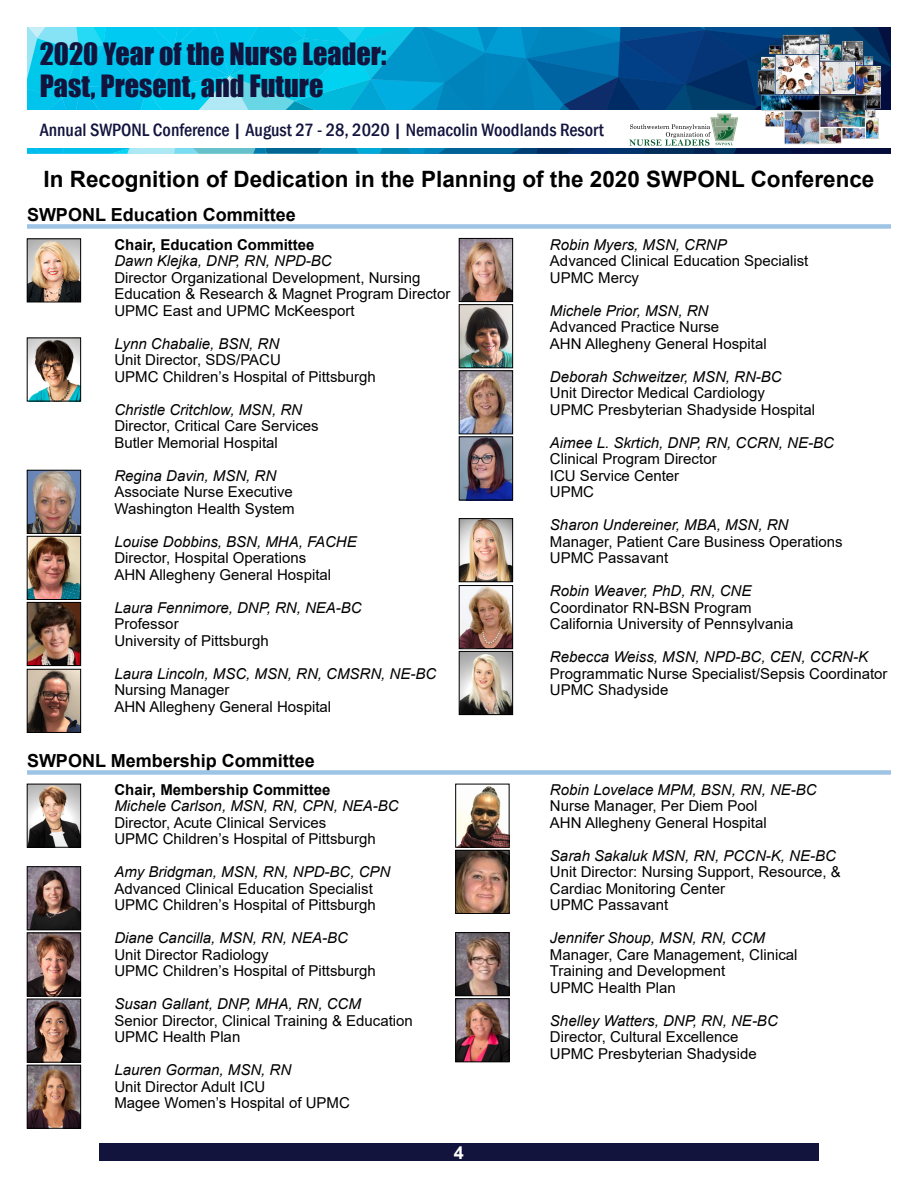
<style>
.page{position:relative;width:918px;height:1188px;background:#fff}
.page>*{position:absolute;margin:0;border:0;box-sizing:border-box;transform-origin:0 0}
.t1{font:28.2px/32.4px "Impact";color:#12143e}
.t2{font:700 22.5px "Arial";color:#000}
.t3{font:500 condensed 18.3px "Franklin Gothic";color:#12143e}
.t4{font:700 18px "Arial";color:#000}
.t5{font:700 18px "Arial";color:#fff}
.t6{font:15px/16.5px "Arial";color:#000}
.t7{font:italic 15px "Arial";color:#000}
.t8{font:700 15px "Arial";color:#000}
</style>
<div class="page">
<svg style="left:27px;top:27px;width:864px;height:127px"></svg>
<img style="left:715px;top:113px;width:19px;height:1px">
<img style="left:715px;top:118px;width:19px;height:9px">
<img style="left:715px;top:114px;width:19px;height:4px">
<img style="left:755px;top:31px;width:130px;height:116px">
<div style="left:99px;top:1144px;width:720px;height:17px;background:#12143d"></div>
<div style="left:27px;top:224px;width:864px;height:5px;background:#9ec4e5"></div>
<img style="left:29px;top:340px;width:50px;height:59px">
<img style="left:29px;top:241px;width:50px;height:59px">
<div style="left:27px;top:239px;width:54px;height:63px;border:1px solid #000"></div>
<img style="left:29px;top:472px;width:50px;height:60px">
<div style="left:27px;top:470px;width:54px;height:64px;border:1px solid #000"></div>
<img style="left:29px;top:538px;width:50px;height:60px">
<div style="left:27px;top:536px;width:54px;height:64px;border:1px solid #000"></div>
<img style="left:29px;top:604px;width:50px;height:60px">
<div style="left:27px;top:602px;width:54px;height:64px;border:1px solid #000"></div>
<img style="left:29px;top:671px;width:50px;height:60px">
<div style="left:27px;top:669px;width:54px;height:64px;border:1px solid #000"></div>
<img style="left:461px;top:240px;width:50px;height:60px">
<div style="left:459px;top:238px;width:54px;height:64px;border:1px solid #000"></div>
<img style="left:461px;top:306px;width:50px;height:60px">
<div style="left:459px;top:304px;width:54px;height:64px;border:1px solid #000"></div>
<img style="left:461px;top:373px;width:50px;height:59px">
<div style="left:459px;top:371px;width:54px;height:63px;border:1px solid #000"></div>
<img style="left:461px;top:439px;width:50px;height:59px">
<div style="left:459px;top:437px;width:54px;height:63px;border:1px solid #000"></div>
<img style="left:461px;top:520px;width:50px;height:60px">
<div style="left:459px;top:518px;width:54px;height:64px;border:1px solid #000"></div>
<img style="left:461px;top:587px;width:50px;height:60px">
<div style="left:459px;top:585px;width:54px;height:64px;border:1px solid #000"></div>
<img style="left:461px;top:653px;width:50px;height:60px">
<div style="left:459px;top:651px;width:54px;height:64px;border:1px solid #000"></div>
<div style="left:27px;top:770px;width:864px;height:5px;background:#9ec4e5"></div>
<img style="left:29px;top:869px;width:50px;height:59px">
<div style="left:27px;top:867px;width:54px;height:63px;border:1px solid #000"></div>
<img style="left:29px;top:786px;width:50px;height:59px">
<div style="left:27px;top:784px;width:54px;height:63px;border:1px solid #000"></div>
<img style="left:29px;top:935px;width:50px;height:59px">
<div style="left:27px;top:933px;width:54px;height:63px;border:1px solid #000"></div>
<img style="left:29px;top:1001px;width:50px;height:59px">
<div style="left:27px;top:999px;width:54px;height:63px;border:1px solid #000"></div>
<img style="left:29px;top:1067px;width:50px;height:59px">
<div style="left:27px;top:1065px;width:54px;height:63px;border:1px solid #000"></div>
<img style="left:457px;top:786px;width:50px;height:59px">
<div style="left:455px;top:784px;width:54px;height:63px;border:1px solid #000"></div>
<img style="left:457px;top:852px;width:50px;height:60px">
<div style="left:455px;top:850px;width:54px;height:64px;border:1px solid #000"></div>
<img style="left:457px;top:934px;width:50px;height:60px">
<div style="left:455px;top:932px;width:54px;height:64px;border:1px solid #000"></div>
<img style="left:457px;top:1000px;width:50px;height:60px">
<div style="left:455px;top:998px;width:54px;height:64px;border:1px solid #000"></div>
<h1 class="t1" style="left:40px;top:37px;width:348px">2020 Year of the Nurse Leader:<br>Past, Present, and Future</h1>
<p class="t3" style="left:40px;top:118px;width:566px">Annual SWPONL Conference | August 27 - 28, 2020 | Nemacolin Woodlands Resort</p>
<h2 class="t2" style="left:44px;top:163px;width:832px">In Recognition of Dedication in the Planning of the 2020 SWPONL Conference</h2>
<p class="t4" style="left:27px;top:202px;width:270px">SWPONL Education Committee</p>
<p class="t8" style="left:114px;top:234px;width:202px">Chair, Education Committee</p>
<p class="t7" style="left:114px;top:251px;width:219px">Dawn Klejka, DNP, RN, NPD-BC</p>
<p class="t6" style="left:114px;top:269px;width:337px">Director Organizational Development, Nursing<br>Education &amp; Research &amp; Magnet Program Director<br>UPMC East and UPMC McKeesport</p>
<p class="t7" style="left:114px;top:334px;width:166px">Lynn Chabalie, BSN, RN</p>
<p class="t6" style="left:114px;top:351px;width:263px">Unit Director, SDS/PACU<br>UPMC Children’s Hospital of Pittsburgh</p>
<p class="t7" style="left:114px;top:400px;width:189px">Christle Critchlow, MSN, RN</p>
<p class="t6" style="left:114px;top:417px;width:206px">Director, Critical Care Services<br>Butler Memorial Hospital</p>
<p class="t7" style="left:114px;top:466px;width:163px">Regina Davin, MSN, RN</p>
<p class="t6" style="left:114px;top:483px;width:182px">Associate Nurse Executive<br>Washington Health System</p>
<p class="t7" style="left:114px;top:532px;width:244px">Louise Dobbins, BSN, MHA, FACHE</p>
<p class="t6" style="left:114px;top:549px;width:218px">Director, Hospital Operations<br>AHN Allegheny General Hospital</p>
<p class="t7" style="left:114px;top:598px;width:249px">Laura Fennimore, DNP, RN, NEA-BC</p>
<p class="t6" style="left:114px;top:615px;width:156px">Professor<br>University of Pittsburgh</p>
<p class="t7" style="left:114px;top:664px;width:323px">Laura Lincoln, MSC, MSN, RN, CMSRN, NE-BC</p>
<p class="t6" style="left:114px;top:681px;width:218px">Nursing Manager<br>AHN Allegheny General Hospital</p>
<p class="t7" style="left:550px;top:235px;width:178px">Robin Myers, MSN, CRNP</p>
<p class="t6" style="left:550px;top:252px;width:260px">Advanced Clinical Education Specialist<br>UPMC Mercy</p>
<p class="t7" style="left:550px;top:301px;width:160px">Michele Prior, MSN, RN</p>
<p class="t6" style="left:550px;top:318px;width:218px">Advanced Practice Nurse<br>AHN Allegheny General Hospital</p>
<p class="t7" style="left:550px;top:367px;width:233px">Deborah Schweitzer, MSN, RN-BC</p>
<p class="t6" style="left:550px;top:384px;width:267px">Unit Director Medical Cardiology<br>UPMC Presbyterian Shadyside Hospital</p>
<p class="t7" style="left:550px;top:433px;width:285px">Aimee L. Skrtich, DNP, RN, CCRN, NE-BC</p>
<p class="t6" style="left:550px;top:450px;width:168px">Clinical Program Director<br>ICU Service Center<br>UPMC</p>
<p class="t7" style="left:550px;top:515px;width:240px">Sharon Undereiner, MBA, MSN, RN</p>
<p class="t6" style="left:550px;top:533px;width:294px">Manager, Patient Care Business Operations<br>UPMC Passavant</p>
<p class="t7" style="left:550px;top:581px;width:203px">Robin Weaver, PhD, RN, CNE</p>
<p class="t6" style="left:550px;top:599px;width:245px">Coordinator RN-BSN Program<br>California University of Pennsylvania</p>
<p class="t7" style="left:550px;top:647px;width:320px">Rebecca Weiss, MSN, NPD-BC, CEN, CCRN-K</p>
<p class="t6" style="left:550px;top:665px;width:339px">Programmatic Nurse Specialist/Sepsis Coordinator<br>UPMC Shadyside</p>
<p class="t4" style="left:27px;top:748px;width:289px">SWPONL Membership Committee</p>
<p class="t8" style="left:114px;top:779px;width:217px">Chair, Membership Committee</p>
<p class="t7" style="left:114px;top:796px;width:286px">Michele Carlson, MSN, RN, CPN, NEA-BC</p>
<p class="t6" style="left:114px;top:814px;width:263px">Director, Acute Clinical Services<br>UPMC Children’s Hospital of Pittsburgh</p>
<p class="t7" style="left:114px;top:862px;width:277px">Amy Bridgman, MSN, RN, NPD-BC, CPN</p>
<p class="t6" style="left:114px;top:880px;width:263px">Advanced Clinical Education Specialist<br>UPMC Children’s Hospital of Pittsburgh</p>
<p class="t7" style="left:114px;top:928px;width:235px">Diane Cancilla, MSN, RN, NEA-BC</p>
<p class="t6" style="left:114px;top:946px;width:263px">Unit Director Radiology<br>UPMC Children’s Hospital of Pittsburgh</p>
<p class="t7" style="left:114px;top:994px;width:248px">Susan Gallant, DNP, MHA, RN, CCM</p>
<p class="t6" style="left:114px;top:1012px;width:300px">Senior Director, Clinical Training &amp; Education<br>UPMC Health Plan</p>
<p class="t7" style="left:114px;top:1060px;width:178px">Lauren Gorman, MSN, RN</p>
<p class="t6" style="left:114px;top:1078px;width:237px">Unit Director Adult ICU<br>Magee Women’s Hospital of UPMC</p>
<p class="t5" style="left:454px;top:1140px;width:12px">4</p>
<p class="t7" style="left:550px;top:780px;width:268px">Robin Lovelace MPM, BSN, RN, NE-BC</p>
<p class="t6" style="left:550px;top:798px;width:218px">Nurse Manager, Per Diem Pool<br>AHN Allegheny General Hospital</p>
<p class="t7" style="left:550px;top:846px;width:287px">Sarah Sakaluk MSN, RN, PCCN-K, NE-BC</p>
<p class="t6" style="left:550px;top:864px;width:292px">Unit Director: Nursing Support, Resource, &amp;<br>Cardiac Monitoring Center<br>UPMC Passavant</p>
<p class="t7" style="left:550px;top:928px;width:217px">Jennifer Shoup, MSN, RN, CCM</p>
<p class="t6" style="left:550px;top:946px;width:249px">Manager, Care Management, Clinical<br>Training and Development<br>UPMC Health Plan</p>
<p class="t7" style="left:550px;top:1011px;width:229px">Shelley Watters, DNP, RN, NE-BC</p>
<p class="t6" style="left:550px;top:1029px;width:208px">Director, Cultural Excellence<br>UPMC Presbyterian Shadyside</p>
</div>
